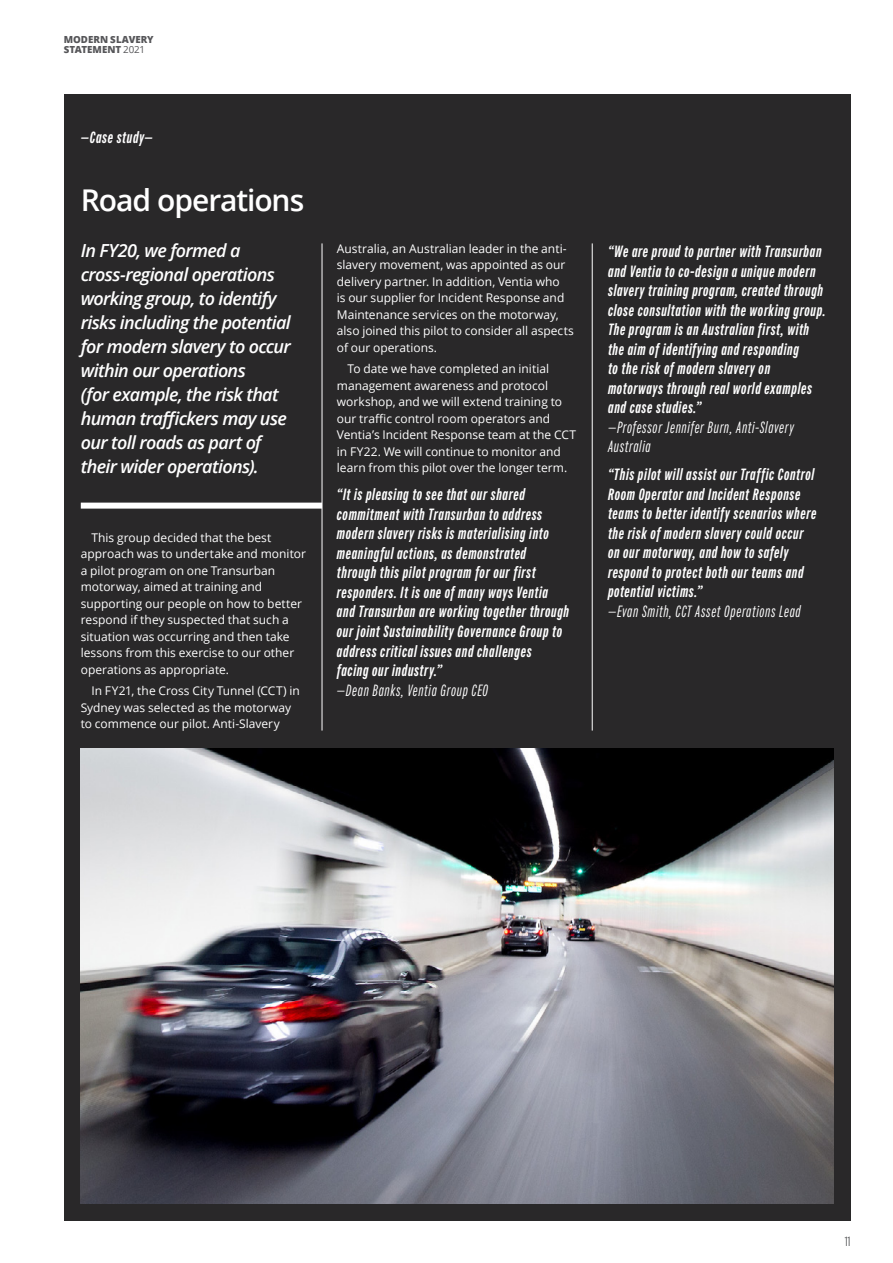
<style>
.page{position:relative;width:893px;height:1263px;background:#fff}
.page>*{position:absolute;margin:0;border:0;box-sizing:border-box;transform-origin:0 0}
.t1{font:600 30px "Open Sans";letter-spacing:-.035em;color:#fff}
.t2{font:italic 600 18px/24px "Open Sans";letter-spacing:-.035em;color:#fff}
.t3{font:italic 800 16.5px/19.5px "Fairweather";letter-spacing:.04em;color:#fff}
.t4{font:italic 16.5px/19.5px "Fairweather";letter-spacing:.04em;color:#fff}
.t5{font:13.5px "Fairweather";color:#58595b}
.t6{font:12px/16.5px "Open Sans";color:#fff}
.t7{font:800 9.75px/9.8px "Open Sans";color:#565659}
.s1{font-weight:400}
</style>
<div class="page">
<div style="left:64px;top:94px;width:786px;height:1126px;background:#292829"></div>
<hr style="left:322px;top:243px;width:1px;height:487px;background:#fff">
<hr style="left:592px;top:243px;width:1px;height:487px;background:#fff">
<img style="left:81px;top:749px;width:752px;height:454px">
<div style="left:81px;top:503px;width:241px;height:6px;background:#fff"></div>
<p class="t7" style="left:64px;top:34px;width:92px">MODERN SLAVERY<br>STATEMENT <span class="s1">2021</span></p>
<p class="t3" style="left:81px;top:128px;width:74px">—Case study—</p>
<h1 class="t1" style="left:81px;top:180px;width:225px">Road operations</h1>
<p class="t2" style="left:81px;top:238px;width:212px">In FY20, we formed a cross-regional operations working group, to identify risks including the potential for modern slavery to occur within our operations<br>(for example, the risk that human traffickers may use our toll roads as part of their wider operations).</p>
<p class="t6" style="left:337px;top:240px;width:239px">Australia, an Australian leader in the anti&shy;slavery movement, was appointed as our delivery partner. In addition, Ventia who<br>is our supplier for Incident Response and Maintenance services on the motorway, also joined this pilot to consider all aspects of our operations.</p>
<p class="t6" style="left:337px;top:360px;width:241px;text-indent:11px">To date we have completed an initial management awareness and protocol workshop, and we will extend training to our traffic control room operators and Ventia’s Incident Response team at the CCT in FY22. We will continue to monitor and learn from this pilot over the longer term.</p>
<p class="t3" style="left:337px;top:485px;width:234px">“It is pleasing to see that our shared commitment with Transurban to address modern slavery risks is materialising into meaningful actions, as demonstrated through this pilot program for our first responders. It is one of many ways Ventia and Transurban are working together through our joint Sustainability Governance Group to address critical issues and challenges<br>facing our industry.”</p>
<p class="t4" style="left:337px;top:680px;width:153px">—Dean Banks, Ventia Group CEO</p>
<p class="t6" style="left:81px;top:529px;width:227px;text-indent:11px">This group decided that the best approach was to undertake and monitor a pilot program on one Transurban motorway, aimed at training and supporting our people on how to better respond if they suspected that such a situation was occurring and then take lessons from this exercise to our other operations as appropriate.</p>
<p class="t6" style="left:81px;top:682px;width:221px;text-indent:11px">In FY21, the Cross City Tunnel (CCT) in<br>Sydney was selected as the motorway to commence our pilot. Anti-Slavery</p>
<p class="t3" style="left:608px;top:242px;width:219px">“We are proud to partner with Transurban and Ventia to co-design a unique modern slavery training program, created through close consultation with the working group.<br>The program is an Australian first, with the aim of identifying and responding<br>to the risk of modern slavery on motorways through real world examples and case studies.”</p>
<p class="t4" style="left:608px;top:418px;width:187px">—Professor Jennifer Burn, Anti-Slavery<br>Australia</p>
<p class="t3" style="left:608px;top:465px;width:210px">“This pilot will assist our Traffic Control Room Operator and Incident Response teams to better identify scenarios where the risk of modern slavery could occur on our motorway, and how to safely respond to protect both our teams and potential victims.”</p>
<p class="t4" style="left:608px;top:602px;width:194px">—Evan Smith, CCT Asset Operations Lead</p>
<p class="t5" style="left:845px;top:1234px;width:7px">11</p>
</div>
